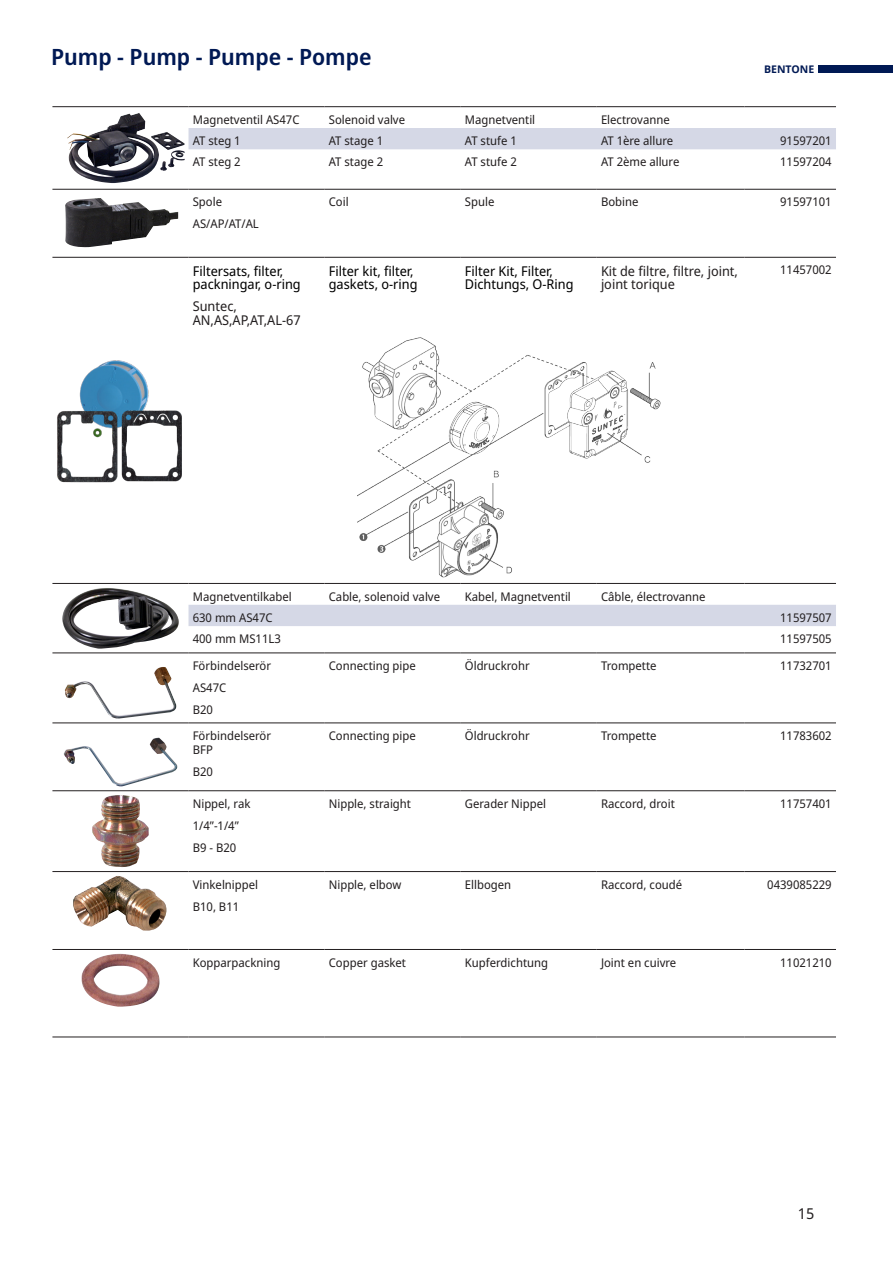
<style>
.page{position:relative;width:893px;height:1263px;background:#fff}
.page>*{position:absolute;margin:0;border:0;box-sizing:border-box;transform-origin:0 0}
.rubrik_1{font:600 22.5px "Noto Sans Display";color:#001954}
.t1{font:15px "Noto Sans";color:#231f20}
.Tabelltext{font:13.5px/13.5px "Noto Sans Display";color:#000}
.Tabelltext-2{font:13.5px/13.5px "Noto Sans Display";color:#231f20}
.Tabelltext-3{font:12px/13.5px "Noto Sans Display";color:#231f20}
.Tabelltext_höger{font:12px "Noto Sans Display";color:#231f20}
.t2{font:700 10.5px "Noto Sans";color:#001954}
</style>
<div class="page">
<div style="left:819px;top:66px;width:74px;height:7px;background:#001954"></div>
<svg style="left:189px;top:128px;width:647px;height:498px"></svg>
<hr style="left:189px;top:106px;width:136px;height:1px;background:#231f20">
<hr style="left:325px;top:106px;width:136px;height:1px;background:#231f20">
<hr style="left:461px;top:106px;width:136px;height:1px;background:#231f20">
<hr style="left:597px;top:106px;width:147px;height:1px;background:#231f20">
<hr style="left:744px;top:106px;width:92px;height:1px;background:#231f20">
<hr style="left:189px;top:189px;width:136px;height:1px;background:#231f20">
<hr style="left:325px;top:189px;width:136px;height:1px;background:#231f20">
<hr style="left:461px;top:189px;width:136px;height:1px;background:#231f20">
<hr style="left:597px;top:189px;width:147px;height:1px;background:#231f20">
<hr style="left:744px;top:189px;width:92px;height:1px;background:#231f20">
<hr style="left:189px;top:257px;width:136px;height:1px;background:#231f20">
<hr style="left:325px;top:257px;width:136px;height:1px;background:#231f20">
<hr style="left:461px;top:257px;width:136px;height:1px;background:#231f20">
<hr style="left:597px;top:257px;width:147px;height:1px;background:#231f20">
<hr style="left:744px;top:257px;width:92px;height:1px;background:#231f20">
<hr style="left:52px;top:652px;width:137px;height:1px;background:#231f20">
<hr style="left:189px;top:652px;width:136px;height:1px;background:#231f20">
<hr style="left:325px;top:652px;width:136px;height:1px;background:#231f20">
<hr style="left:461px;top:652px;width:136px;height:1px;background:#231f20">
<hr style="left:597px;top:652px;width:147px;height:1px;background:#231f20">
<hr style="left:744px;top:652px;width:92px;height:1px;background:#231f20">
<hr style="left:52px;top:722px;width:137px;height:1px;background:#231f20">
<hr style="left:189px;top:722px;width:136px;height:1px;background:#231f20">
<hr style="left:325px;top:722px;width:136px;height:1px;background:#231f20">
<hr style="left:461px;top:722px;width:136px;height:1px;background:#231f20">
<hr style="left:597px;top:722px;width:147px;height:1px;background:#231f20">
<hr style="left:744px;top:722px;width:92px;height:1px;background:#231f20">
<hr style="left:52px;top:790px;width:137px;height:1px;background:#231f20">
<hr style="left:189px;top:790px;width:136px;height:1px;background:#231f20">
<hr style="left:325px;top:790px;width:136px;height:1px;background:#231f20">
<hr style="left:461px;top:790px;width:136px;height:1px;background:#231f20">
<hr style="left:597px;top:790px;width:147px;height:1px;background:#231f20">
<hr style="left:744px;top:790px;width:92px;height:1px;background:#231f20">
<hr style="left:52px;top:871px;width:137px;height:1px;background:#231f20">
<hr style="left:189px;top:871px;width:136px;height:1px;background:#231f20">
<hr style="left:325px;top:871px;width:136px;height:1px;background:#231f20">
<hr style="left:461px;top:871px;width:136px;height:1px;background:#231f20">
<hr style="left:597px;top:871px;width:147px;height:1px;background:#231f20">
<hr style="left:744px;top:871px;width:92px;height:1px;background:#231f20">
<hr style="left:52px;top:949px;width:137px;height:1px;background:#231f20">
<hr style="left:189px;top:949px;width:136px;height:1px;background:#231f20">
<hr style="left:325px;top:949px;width:136px;height:1px;background:#231f20">
<hr style="left:461px;top:949px;width:136px;height:1px;background:#231f20">
<hr style="left:597px;top:949px;width:147px;height:1px;background:#231f20">
<hr style="left:744px;top:949px;width:92px;height:1px;background:#231f20">
<hr style="left:189px;top:1036px;width:136px;height:1px;background:#231f20">
<hr style="left:325px;top:1036px;width:136px;height:1px;background:#231f20">
<hr style="left:461px;top:1036px;width:136px;height:1px;background:#231f20">
<hr style="left:597px;top:1036px;width:147px;height:1px;background:#231f20">
<hr style="left:744px;top:1036px;width:92px;height:1px;background:#231f20">
<hr style="left:52px;top:189px;width:137px;height:1px;background:#231f20">
<hr style="left:52px;top:106px;width:137px;height:1px;background:#231f20">
<hr style="left:52px;top:1036px;width:137px;height:1px;background:#231f20">
<hr style="left:52px;top:257px;width:137px;height:1px;background:#231f20">
<hr style="left:52px;top:583px;width:137px;height:1px;background:#231f20">
<hr style="left:189px;top:583px;width:136px;height:1px;background:#231f20">
<hr style="left:325px;top:583px;width:136px;height:1px;background:#231f20">
<hr style="left:461px;top:583px;width:136px;height:1px;background:#231f20">
<hr style="left:597px;top:583px;width:147px;height:1px;background:#231f20">
<hr style="left:744px;top:583px;width:92px;height:1px;background:#231f20">
<img style="left:67px;top:113px;width:118px;height:70px">
<img style="left:65px;top:198px;width:113px;height:50px">
<img style="left:79px;top:360px;width:70px;height:50px">
<img style="left:121px;top:410px;width:61px;height:72px">
<img style="left:57px;top:406px;width:64px;height:77px">
<img style="left:357px;top:334px;width:310px;height:245px">
<img style="left:62px;top:588px;width:117px;height:61px">
<img style="left:65px;top:667px;width:111px;height:52px">
<img style="left:64px;top:737px;width:113px;height:50px">
<img style="left:92px;top:795px;width:57px;height:72px">
<img style="left:73px;top:876px;width:94px;height:55px">
<img style="left:81px;top:954px;width:79px;height:53px">
<p class="rubrik_1" style="left:51px;top:41px;width:322px">Pump - Pump - Pumpe - Pompe</p>
<p class="t2" style="left:764px;top:62px;width:52px">BENTONE</p>
<p class="Tabelltext-3" style="left:193px;top:113px;width:108px">Magnetventil AS47C</p>
<p class="Tabelltext-3" style="left:329px;top:113px;width:78px">Solenoid valve</p>
<p class="Tabelltext-3" style="left:465px;top:113px;width:72px">Magnetventil</p>
<p class="Tabelltext-3" style="left:601px;top:113px;width:70px">Electrovanne</p>
<p class="Tabelltext-3" style="left:193px;top:134px;width:49px">AT steg 1</p>
<p class="Tabelltext-3" style="left:329px;top:134px;width:56px">AT stage 1</p>
<p class="Tabelltext-3" style="left:465px;top:134px;width:53px">AT stufe 1</p>
<p class="Tabelltext-3" style="left:601px;top:134px;width:74px">AT 1ère allure</p>
<p class="Tabelltext_höger" style="left:780px;top:132px;width:53px">91597201</p>
<p class="Tabelltext-3" style="left:193px;top:156px;width:49px">AT steg 2</p>
<p class="Tabelltext-3" style="left:329px;top:156px;width:56px">AT stage 2</p>
<p class="Tabelltext-3" style="left:465px;top:156px;width:53px">AT stufe 2</p>
<p class="Tabelltext-3" style="left:601px;top:156px;width:80px">AT 2ème allure</p>
<p class="Tabelltext_höger" style="left:780px;top:154px;width:53px">11597204</p>
<p class="Tabelltext-3" style="left:193px;top:195px;width:31px">Spole</p>
<p class="Tabelltext-3" style="left:193px;top:217px;width:68px">AS/AP/AT/AL</p>
<p class="Tabelltext-3" style="left:329px;top:195px;width:21px">Coil</p>
<p class="Tabelltext-3" style="left:465px;top:195px;width:31px">Spule</p>
<p class="Tabelltext-3" style="left:601px;top:195px;width:39px">Bobine</p>
<p class="Tabelltext_höger" style="left:780px;top:193px;width:53px">91597101</p>
<p class="Tabelltext" style="left:193px;top:265px;width:109px">Filtersats, filter, packningar, o-ring</p>
<p class="Tabelltext-2" style="left:193px;top:300px;width:109px">Suntec,<br>AN,AS,AP,AT,AL-67</p>
<p class="Tabelltext" style="left:329px;top:265px;width:90px">Filter kit, filter, gaskets, o-ring</p>
<p class="Tabelltext" style="left:465px;top:265px;width:110px">Filter Kit, Filter,<br>Dichtungs, O-Ring</p>
<p class="Tabelltext-2" style="left:601px;top:265px;width:138px">Kit de filtre, filtre, joint, joint torique</p>
<p class="Tabelltext_höger" style="left:780px;top:261px;width:53px">11457002</p>
<p class="Tabelltext-3" style="left:193px;top:590px;width:101px">Magnetventilkabel</p>
<p class="Tabelltext-3" style="left:329px;top:590px;width:113px">Cable, solenoid valve</p>
<p class="Tabelltext-3" style="left:465px;top:590px;width:107px">Kabel, Magnetventil</p>
<p class="Tabelltext-3" style="left:601px;top:590px;width:106px">Câble, électrovanne</p>
<p class="Tabelltext-3" style="left:193px;top:611px;width:81px">630 mm AS47C</p>
<p class="Tabelltext_höger" style="left:780px;top:609px;width:53px">11597507</p>
<p class="Tabelltext-3" style="left:193px;top:632px;width:90px">400 mm MS11L3</p>
<p class="Tabelltext_höger" style="left:780px;top:630px;width:53px">11597505</p>
<p class="Tabelltext-3" style="left:193px;top:659px;width:80px">Förbindelserör</p>
<p class="Tabelltext-3" style="left:193px;top:681px;width:35px">AS47C</p>
<p class="Tabelltext-3" style="left:193px;top:703px;width:22px">B20</p>
<p class="Tabelltext-3" style="left:329px;top:659px;width:89px">Connecting pipe</p>
<p class="Tabelltext-3" style="left:465px;top:659px;width:66px">Öldruckrohr</p>
<p class="Tabelltext-3" style="left:601px;top:659px;width:57px">Trompette</p>
<p class="Tabelltext_höger" style="left:780px;top:657px;width:53px">11732701</p>
<p class="Tabelltext-3" style="left:193px;top:729px;width:80px">Förbindelserör<br>BFP</p>
<p class="Tabelltext-3" style="left:193px;top:765px;width:22px">B20</p>
<p class="Tabelltext-3" style="left:193px;top:797px;width:59px">Nippel, rak</p>
<p class="Tabelltext-3" style="left:193px;top:819px;width:48px">1/4”-1/4”</p>
<p class="Tabelltext-3" style="left:193px;top:841px;width:45px">B9 - B20</p>
<p class="Tabelltext-3" style="left:193px;top:878px;width:67px">Vinkelnippel</p>
<p class="Tabelltext-3" style="left:193px;top:900px;width:48px">B10, B11</p>
<p class="Tabelltext-3" style="left:329px;top:729px;width:89px">Connecting pipe</p>
<p class="Tabelltext-3" style="left:465px;top:729px;width:66px">Öldruckrohr</p>
<p class="Tabelltext-3" style="left:601px;top:729px;width:57px">Trompette</p>
<p class="Tabelltext_höger" style="left:780px;top:727px;width:53px">11783602</p>
<p class="Tabelltext-3" style="left:329px;top:797px;width:84px">Nipple, straight</p>
<p class="Tabelltext-3" style="left:465px;top:797px;width:83px">Gerader Nippel</p>
<p class="Tabelltext-3" style="left:601px;top:797px;width:75px">Raccord, droit</p>
<p class="Tabelltext_höger" style="left:780px;top:795px;width:53px">11757401</p>
<p class="Tabelltext-3" style="left:329px;top:878px;width:74px">Nipple, elbow</p>
<p class="Tabelltext-3" style="left:465px;top:878px;width:48px">Ellbogen</p>
<p class="Tabelltext-3" style="left:601px;top:878px;width:83px">Raccord, coudé</p>
<p class="Tabelltext_höger" style="left:767px;top:876px;width:66px">0439085229</p>
<p class="Tabelltext-3" style="left:193px;top:956px;width:89px">Kopparpackning</p>
<p class="Tabelltext-3" style="left:329px;top:956px;width:79px">Copper gasket</p>
<p class="Tabelltext-3" style="left:465px;top:956px;width:85px">Kupferdichtung</p>
<p class="Tabelltext-3" style="left:601px;top:956px;width:77px">Joint en cuivre</p>
<p class="Tabelltext_höger" style="left:780px;top:954px;width:53px">11021210</p>
<p class="t1" style="left:798px;top:1203px;width:18px">15</p>
</div>
